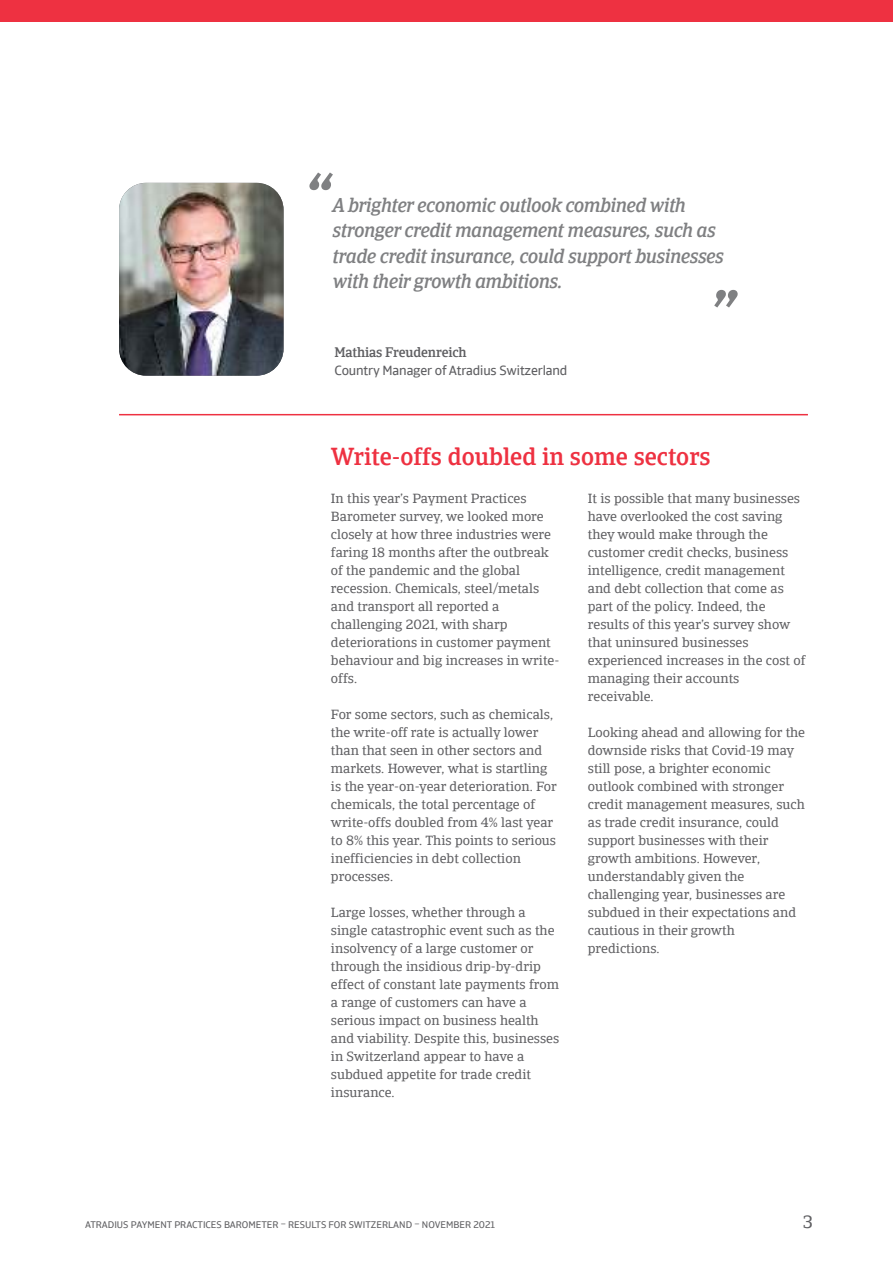
<style>
.page{position:relative;width:893px;height:1263px;background:#fff}
.page>*{position:absolute;margin:0;border:0;box-sizing:border-box;transform-origin:0 0}
.t1{font:italic 500 71.1px "Catalana";color:#7f8082;scale:.96 1}
.t2{font:500 24px "Catalana";color:#ee3141}
.t3{font:italic 500 19.5px/25.5px "Catalana";letter-spacing:-.015em;color:#7f8082;scale:.96 1}
.t4{font:18px "Catalana";color:#5f5f62}
.t5{font:13.5px/18px "Catalana";color:#5f5f62}
.t6{font:13.5px "Catalana Sans";letter-spacing:-.01em;color:#5f5f62}
.t7{font:500 13.5px "Catalana";letter-spacing:-.01em;color:#5f5f62}
.t8{font:9.75px "Catalana Sans";color:#5f5f62}
</style>
<div class="page">
<div style="left:0;top:0;width:893px;height:21px;background:#ee3141"></div>
<img style="left:119px;top:183px;width:165px;height:193px;border-radius:27px">
<hr style="left:119px;top:414px;width:689px;height:1px;background:#ee3141">
<h1 class="t1" style="left:303px;top:156px;width:30px">“</h1>
<h3 class="t3" style="left:333px;top:192px;width:409px">A brighter economic outlook combined with stronger credit management measures, such as trade credit insurance, could support businesses with their growth ambitions.</h3>
<h1 class="t1" style="left:708px;top:273px;width:30px">”</h1>
<p class="t7" style="left:334px;top:344px;width:134px">Mathias Freudenreich</p>
<p class="t6" style="left:334px;top:364px;width:234px">COUNTRY MANAGER OF ATRADIUS SWITZERLAND</p>
<h2 class="t2" style="left:331px;top:443px;width:381px">Write-offs doubled in some sectors</h2>
<p class="t5" style="left:588px;top:490px;width:219px">It is possible that many businesses have overlooked the cost saving they would make through the customer credit checks, business intelligence, credit management and debt collection that come as part of the policy. Indeed, the results of this year’s survey show that uninsured businesses experienced increases in the cost of managing their accounts receivable.</p>
<p class="t5" style="left:588px;top:724px;width:219px">Looking ahead and allowing for the downside risks that Covid-19 may still pose, a brighter economic outlook combined with stronger credit management measures, such as trade credit insurance, could support businesses with their growth ambitions. However, understandably given the challenging year, businesses are subdued in their expectations and cautious in their growth predictions.</p>
<p class="t5" style="left:331px;top:490px;width:230px">In this year’s Payment Practices<br>Barometer survey, we looked more closely at how three industries were faring 18 months after the outbreak of the pandemic and the global recession. Chemicals, steel/metals and transport all reported a challenging 2021, with sharp deteriorations in customer payment behaviour and big increases in write&shy;offs.</p>
<p class="t5" style="left:331px;top:706px;width:227px">For some sectors, such as chemicals, the write-off rate is actually lower than that seen in other sectors and markets. However, what is startling is the year-on-year deterioration. For chemicals, the total percentage of write-offs doubled from 4% last year to 8% this year. This points to serious inefficiencies in debt collection processes.</p>
<p class="t5" style="left:331px;top:904px;width:230px">Large losses, whether through a single catastrophic event such as the insolvency of a large customer or through the insidious drip-by-drip effect of constant late payments from a range of customers can have a serious impact on business health and viability. Despite this, businesses in Switzerland appear to have a subdued appetite for trade credit insurance.</p>
<p class="t8" style="left:85px;top:1220px;width:412px">ATRADIUS PAYMENT PRACTICES BAROMETER – RESULTS FOR SWITZERLAND – NOVEMBER 2021</p>
<h3 class="t4" style="left:803px;top:1211px;width:12px">3</h3>
</div>
